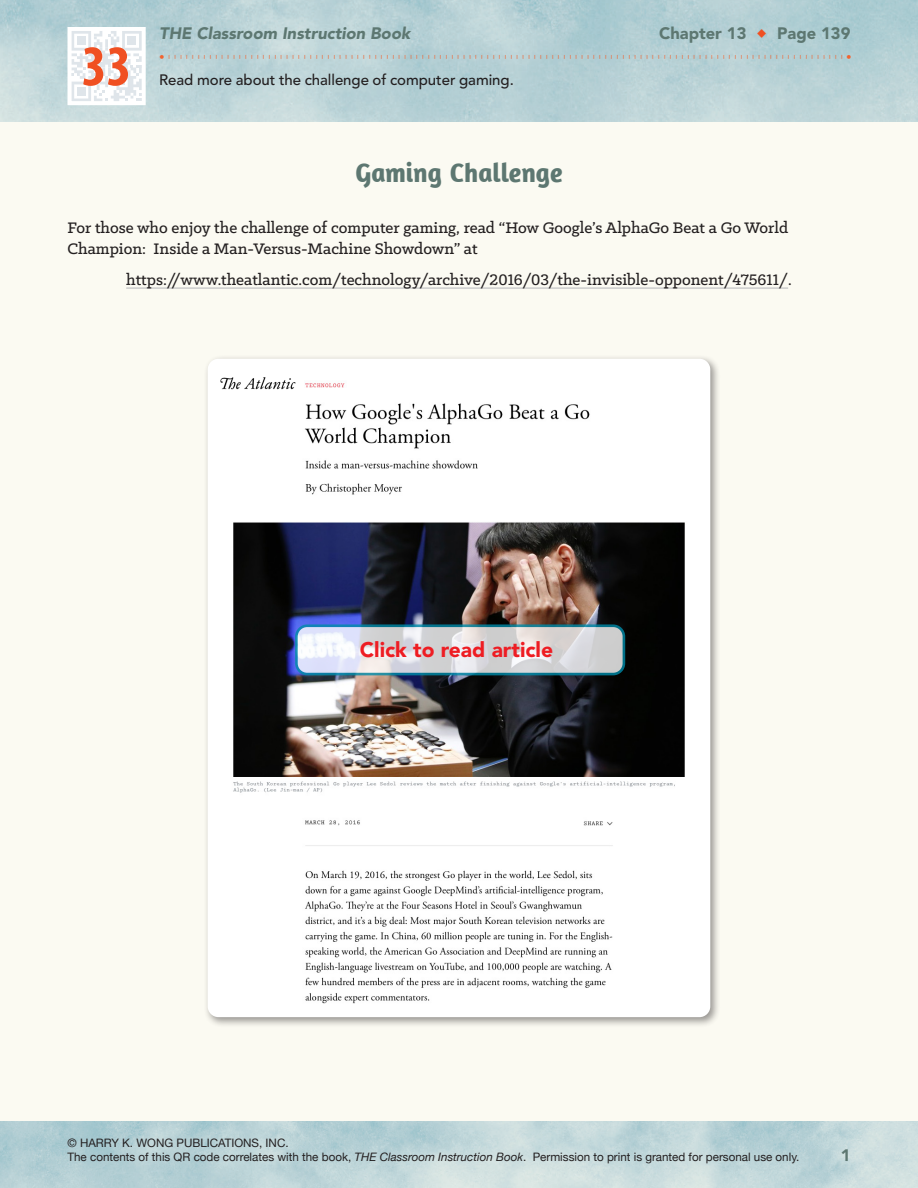
<style>
.page{position:relative;width:918px;height:1188px;background:#fbfaf2}
.page>*{position:absolute;margin:0;border:0;box-sizing:border-box;transform-origin:0 0}
.t1{font:700 condensed 58.05px "Myriad Pro";color:#f05022}
.t2{font:700 27px "Amaranth";color:#5d7771}
.t3{font:900 21px "Avenir";color:#ee1d23}
.t4{font:500 17.25px/20.7px "Klinic Slab";color:#231f20}
.t5{font:500 17.25px "Klinic Slab";color:#f2632f}
.t6{font:italic 900 16.5px "Avenir";color:#5d7771}
.t7{font:900 16.5px "Avenir";color:#5d7771}
.t8{font:500 15px "Avenir";letter-spacing:-.005em;color:#231f20}
.t9{font:11.7px/14px "Helvetica Neue";color:#231f20}
.t10{font:300 4.35px "Klinic Slab";color:#f2632f;scale:4 1}
.s1{color:#f05022}
.s2{font-weight:500;font-size:17.25px}
.s3{font-style:italic}
</style>
<div class="page">
<div style="left:499px;top:0;width:419px;height:122px;background:linear-gradient(to bottom,#accbd1,#bfd5d9)"></div>
<svg style="left:66px;top:25px;width:82px;height:82px"></svg>
<img style="left:0;top:1122px;width:918px;height:66px">
<hr style="left:126px;top:288px;width:662px;height:1px;background:#bcbdc0">
<div style="left:204px;top:355px;width:517px;height:672px;background:#231f20;opacity:.45"></div>
<img style="left:208px;top:359px;width:502px;height:658px">
<svg style="left:296px;top:626px;width:328px;height:48px"></svg>
<div style="left:295px;top:624px;width:330px;height:51px;border:3px solid #008ba9;border-radius:11px"></div>
<img style="left:213px;top:372px;width:90px;height:22px">
<h1 class="t1" style="left:82px;top:30px;width:51px">33</h1>
<p class="t6" style="left:159px;top:24px;width:253px">THE Classroom Instruction Book</p>
<p class="t7" style="left:659px;top:24px;width:193px">Chapter 13 <span class="s1">▲</span> Page 139</p>
<p class="t10" style="left:159px;top:54px;width:173px"><span class="s2">•</span> |||||||||||||||||||||||||||||||||||||||||||||||||||||||||||||||||||||||||||||||||||||||||||||||||||||||||||||||||||</p>
<p class="t5" style="left:846px;top:46px;width:8px">•</p>
<p class="t8" style="left:159px;top:72px;width:356px">Read more about the challenge of computer gaming.</p>
<h2 class="t2" style="left:355px;top:156px;width:209px">Gaming Challenge</h2>
<p class="t4" style="left:68px;top:217px;width:722px">For those who enjoy the challenge of computer gaming, read “How Google’s AlphaGo Beat a Go World<br>Champion: Inside a Man-Versus-Machine Showdown” at</p>
<p class="t4" style="left:126px;top:269px;width:667px">https://www.theatlantic.com/technology/archive/2016/03/the-invisible-opponent/475611/.</p>
<p class="t3" style="left:360px;top:637px;width:195px">Click to read article</p>
<p class="t9" style="left:68px;top:1137px;width:734px">© HARRY K. WONG PUBLICATIONS, INC.<br>The contents of this QR code correlates with the book, <span class="s3">THE Classroom Instruction Book</span>. Permission to print is granted for personal use only.</p>
<p class="t7" style="left:841px;top:1145px;width:11px">1</p>
</div>
